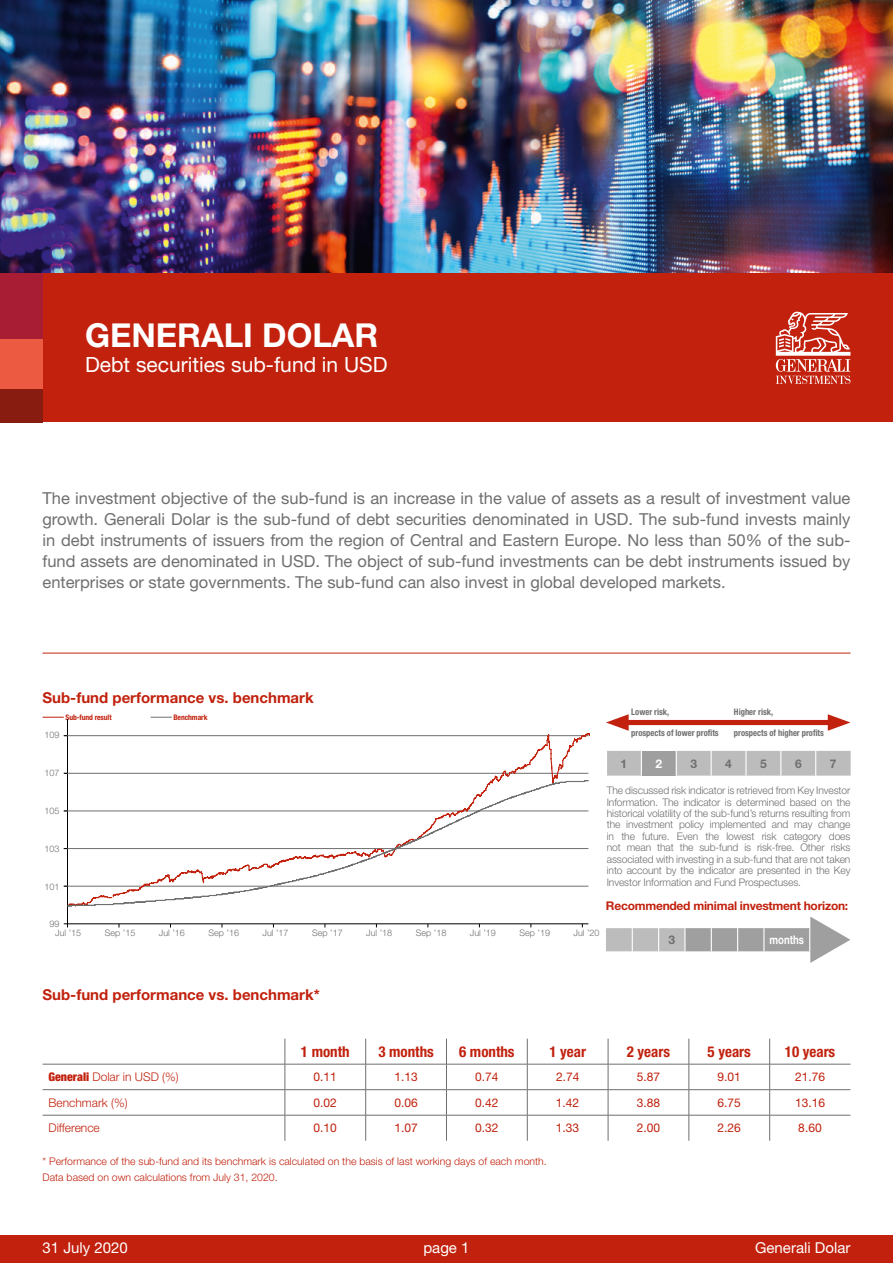
<style>
.page{position:relative;width:893px;height:1263px;background:#fff}
.page>*{position:absolute;margin:0;border:0;box-sizing:border-box;transform-origin:0 0}
.t1{font:700 33px "Helvetica Neue LT Pro";color:#fff}
.t2{font:21px "Helvetica Neue LT Pro";color:#fff}
.t3{font:16.5px/21px "Helvetica Neue LT Pro";color:#706f6f;text-align:justify}
.t4{font:700 15px "Helvetica Neue LT Pro";color:#c1210d}
.t5{font:700 condensed 15px "Helvetica Neue LT Pro";color:#c1210d}
.t6{font:15px "Helvetica Neue LT Pro";color:#fff}
.t7{font:12px "Helvetica Neue LT Pro";color:#c1210d}
.t8{font:300 12px "Helvetica Neue LT Pro";color:#c1210d}
.t9{font:700 12px "Helvetica Neue LT Pro";letter-spacing:-.02em;color:#c1210d}
.t10{font:700 12px "Helvetica Neue LT Pro";color:#706f6f}
.t11{font:700 12px "Helvetica Neue LT Pro";color:#fff;scale:.8 1}
.t12{font:700 12px "Helvetica Neue LT Pro";color:#fff}
.t13{font:300 10.5px/11.4px "Helvetica Neue LT Pro";letter-spacing:-.01em;color:#706f6f;text-align:justify}
.t14{font:300 10.5px/16.5px "Helvetica Neue LT Pro";color:#c1210d}
.t15{font:300 9px "Helvetica Neue LT Pro";color:#706f6f}
.t16{font:700 condensed 9px "Helvetica Neue LT Pro";color:#706f6f;scale:.95 1}
.t17{font:700 condensed 7.65px "Helvetica Neue LT Pro";letter-spacing:-.01em;color:#c1210d}
.s1{font-weight:900;font-stretch:condensed}
</style>
<div class="page">
<svg style="left:43px;top:717px;width:21px;height:1px"></svg>
<svg style="left:151px;top:717px;width:21px;height:1px"></svg>
<hr style="left:43px;top:653px;width:807px;height:1px;background:#c1210d">
<svg style="left:43px;top:1039px;width:807px;height:102px"></svg>
<hr style="left:43px;top:1064px;width:242px;height:1px;background:#706f6f">
<hr style="left:285px;top:1064px;width:81px;height:1px;background:#706f6f">
<hr style="left:366px;top:1064px;width:80px;height:1px;background:#706f6f">
<hr style="left:446px;top:1064px;width:81px;height:1px;background:#706f6f">
<hr style="left:527px;top:1064px;width:81px;height:1px;background:#706f6f">
<hr style="left:608px;top:1064px;width:81px;height:1px;background:#706f6f">
<hr style="left:689px;top:1064px;width:81px;height:1px;background:#706f6f">
<hr style="left:770px;top:1064px;width:80px;height:1px;background:#706f6f">
<hr style="left:43px;top:1089px;width:242px;height:1px;background:#706f6f">
<hr style="left:285px;top:1089px;width:81px;height:1px;background:#706f6f">
<hr style="left:366px;top:1089px;width:80px;height:1px;background:#706f6f">
<hr style="left:446px;top:1089px;width:81px;height:1px;background:#706f6f">
<hr style="left:527px;top:1089px;width:81px;height:1px;background:#706f6f">
<hr style="left:608px;top:1089px;width:81px;height:1px;background:#706f6f">
<hr style="left:689px;top:1089px;width:81px;height:1px;background:#706f6f">
<hr style="left:770px;top:1089px;width:80px;height:1px;background:#706f6f">
<hr style="left:43px;top:1115px;width:242px;height:1px;background:#706f6f">
<hr style="left:285px;top:1115px;width:81px;height:1px;background:#706f6f">
<svg style="left:285px;top:1039px;width:1px;height:102px"></svg>
<hr style="left:366px;top:1115px;width:80px;height:1px;background:#706f6f">
<svg style="left:365px;top:1039px;width:1px;height:102px"></svg>
<hr style="left:446px;top:1115px;width:81px;height:1px;background:#706f6f">
<svg style="left:446px;top:1039px;width:1px;height:102px"></svg>
<hr style="left:527px;top:1115px;width:81px;height:1px;background:#706f6f">
<svg style="left:527px;top:1039px;width:1px;height:102px"></svg>
<hr style="left:608px;top:1115px;width:81px;height:1px;background:#706f6f">
<svg style="left:608px;top:1039px;width:1px;height:102px"></svg>
<hr style="left:689px;top:1115px;width:81px;height:1px;background:#706f6f">
<svg style="left:689px;top:1039px;width:1px;height:102px"></svg>
<hr style="left:770px;top:1115px;width:80px;height:1px;background:#706f6f">
<svg style="left:769px;top:1039px;width:1px;height:102px"></svg>
<svg style="left:606px;top:916px;width:244px;height:47px"></svg>
<div style="left:619px;top:720px;width:218px;height:5px;background:#c1210d"></div>
<svg style="left:606px;top:714px;width:23px;height:17px"></svg>
<svg style="left:828px;top:714px;width:22px;height:17px"></svg>
<svg style="left:607px;top:751px;width:244px;height:25px;background:#bababa"></svg>
<hr style="left:67px;top:719px;width:1px;height:208px;background:#000">
<hr style="left:64px;top:923px;width:524px;height:1px;background:#000">
<svg style="left:67px;top:733px;width:523px;height:46px"></svg>
<svg style="left:66px;top:779px;width:523px;height:128px"></svg>
<div style="left:0;top:1235px;width:893px;height:28px;background:#c1210d"></div>
<img style="left:0;top:0;width:893px;height:274px">
<div style="left:42px;top:274px;width:851px;height:148px;background:#c1210d"></div>
<svg style="left:776px;top:311px;width:74px;height:73px"></svg>
<div style="left:0;top:274px;width:43px;height:66px;background:#a81d34"></div>
<div style="left:0;top:340px;width:43px;height:49px;background:#eb5a41"></div>
<div style="left:0;top:389px;width:43px;height:33px;background:#881c11"></div>
<h1 class="t1" style="left:85px;top:314px;width:295px">GENERALI DOLAR</h1>
<p class="t2" style="left:85px;top:352px;width:304px">Debt securities sub-fund in USD</p>
<p class="t3" style="left:43px;top:487px;width:809px">The investment objective of the sub-fund is an increase in the value of assets as a result of investment value growth. Generali Dolar is the sub-fund of debt securities denominated in USD. The sub-fund invests mainly in debt instruments of issuers from the region of Central and Eastern Europe. No less than 50% of the sub&shy;fund assets are denominated in USD. The object of sub-fund investments can be debt instruments issued by enterprises or state governments. The sub-fund can also invest in global developed markets.</p>
<p class="t4" style="left:43px;top:688px;width:273px">Sub-fund performance vs. benchmark</p>
<p class="t17" style="left:65px;top:712px;width:48px">Sub-fund result</p>
<p class="t17" style="left:173px;top:712px;width:36px">Benchmark</p>
<p class="t16" style="left:631px;top:707px;width:41px">Lower risk,</p>
<p class="t16" style="left:631px;top:727px;width:94px">prospects of lower profits</p>
<p class="t16" style="left:734px;top:727px;width:96px">prospects of higher profits</p>
<p class="t16" style="left:734px;top:707px;width:43px">Higher risk,</p>
<p class="t15" style="left:45px;top:729px;width:17px">109</p>
<p class="t15" style="left:45px;top:767px;width:17px">107</p>
<p class="t15" style="left:45px;top:805px;width:17px">105</p>
<p class="t15" style="left:45px;top:843px;width:17px">103</p>
<p class="t15" style="left:45px;top:881px;width:17px">101</p>
<p class="t15" style="left:50px;top:919px;width:12px">99</p>
<p class="t10" style="left:621px;top:756px;width:8px">1</p>
<p class="t12" style="left:655px;top:756px;width:8px">2</p>
<p class="t10" style="left:690px;top:756px;width:8px">3</p>
<p class="t10" style="left:725px;top:756px;width:8px">4</p>
<p class="t10" style="left:760px;top:756px;width:8px">5</p>
<p class="t10" style="left:795px;top:756px;width:8px">6</p>
<p class="t10" style="left:830px;top:756px;width:8px">7</p>
<p class="t13" style="left:607px;top:785px;width:245px">The discussed risk indicator is retrieved from Key Investor Information. The indicator is determined based on the historical volatility of the sub-fund’s returns resulting from the investment policy implemented and may change in the future. Even the lowest risk category does not mean that the sub-fund is risk-free. Other risks associated with investing in a sub-fund that are not taken into account by the indicator are presented in the Key Investor Information and Fund Prospectuses.</p>
<p class="t9" style="left:606px;top:898px;width:244px">Recommended minimal investment horizon:</p>
<p class="t15" style="left:55px;top:927px;width:28px">Jul ’15</p>
<p class="t15" style="left:105px;top:927px;width:32px">Sep ’15</p>
<p class="t15" style="left:159px;top:927px;width:28px">Jul ’16</p>
<p class="t15" style="left:208px;top:927px;width:32px">Sep ’16</p>
<p class="t15" style="left:263px;top:927px;width:28px">Jul ’17</p>
<p class="t15" style="left:312px;top:927px;width:32px">Sep ’17</p>
<p class="t15" style="left:366px;top:927px;width:28px">Jul ’18</p>
<p class="t15" style="left:416px;top:927px;width:32px">Sep ’18</p>
<p class="t15" style="left:470px;top:927px;width:28px">Jul ’19</p>
<p class="t15" style="left:519px;top:927px;width:32px">Sep ’19</p>
<p class="t15" style="left:574px;top:927px;width:28px">Jul ’20</p>
<p class="t10" style="left:668px;top:932px;width:8px">3</p>
<p class="t11" style="left:770px;top:932px;width:45px">months</p>
<p class="t4" style="left:43px;top:985px;width:279px">Sub-fund performance vs. benchmark*</p>
<p class="t5" style="left:301px;top:1042px;width:50px">1 month</p>
<p class="t5" style="left:378px;top:1042px;width:57px">3 months</p>
<p class="t5" style="left:459px;top:1042px;width:57px">6 months</p>
<p class="t5" style="left:549px;top:1042px;width:38px">1 year</p>
<p class="t5" style="left:627px;top:1042px;width:45px">2 years</p>
<p class="t5" style="left:708px;top:1042px;width:45px">5 years</p>
<p class="t5" style="left:785px;top:1042px;width:52px">10 years</p>
<p class="t8" style="left:49px;top:1069px;width:132px"><span class="s1">Generali</span> Dolar in USD (%)</p>
<p class="t7" style="left:314px;top:1069px;width:25px">0.11</p>
<p class="t7" style="left:394px;top:1069px;width:25px">1.13</p>
<p class="t7" style="left:475px;top:1069px;width:25px">0.74</p>
<p class="t7" style="left:556px;top:1069px;width:25px">2.74</p>
<p class="t7" style="left:637px;top:1069px;width:25px">5.87</p>
<p class="t7" style="left:718px;top:1069px;width:25px">9.01</p>
<p class="t7" style="left:795px;top:1069px;width:32px">21.76</p>
<p class="t8" style="left:48px;top:1095px;width:81px">Benchmark (%)</p>
<p class="t7" style="left:314px;top:1095px;width:25px">0.02</p>
<p class="t7" style="left:394px;top:1095px;width:25px">0.06</p>
<p class="t7" style="left:475px;top:1095px;width:25px">0.42</p>
<p class="t7" style="left:556px;top:1095px;width:25px">1.42</p>
<p class="t7" style="left:637px;top:1095px;width:25px">3.88</p>
<p class="t7" style="left:717px;top:1095px;width:25px">6.75</p>
<p class="t7" style="left:795px;top:1095px;width:32px">13.16</p>
<p class="t8" style="left:48px;top:1120px;width:53px">Difference</p>
<p class="t7" style="left:314px;top:1120px;width:25px">0.10</p>
<p class="t7" style="left:394px;top:1120px;width:25px">1.07</p>
<p class="t7" style="left:475px;top:1120px;width:25px">0.32</p>
<p class="t7" style="left:556px;top:1120px;width:25px">1.33</p>
<p class="t7" style="left:637px;top:1120px;width:25px">2.00</p>
<p class="t7" style="left:717px;top:1120px;width:25px">2.26</p>
<p class="t7" style="left:798px;top:1120px;width:25px">8.60</p>
<p class="t14" style="left:43px;top:1152px;width:506px">* Performance of the sub-fund and its benchmark is calculated on the basis of last working days of each month.<br>Data based on own calculations from July 31, 2020.</p>
<p class="t6" style="left:43px;top:1238px;width:87px">31 July 2020</p>
<p class="t6" style="left:423px;top:1238px;width:48px">page 1</p>
<p class="t6" style="left:755px;top:1238px;width:97px">Generali Dolar</p>
</div>
